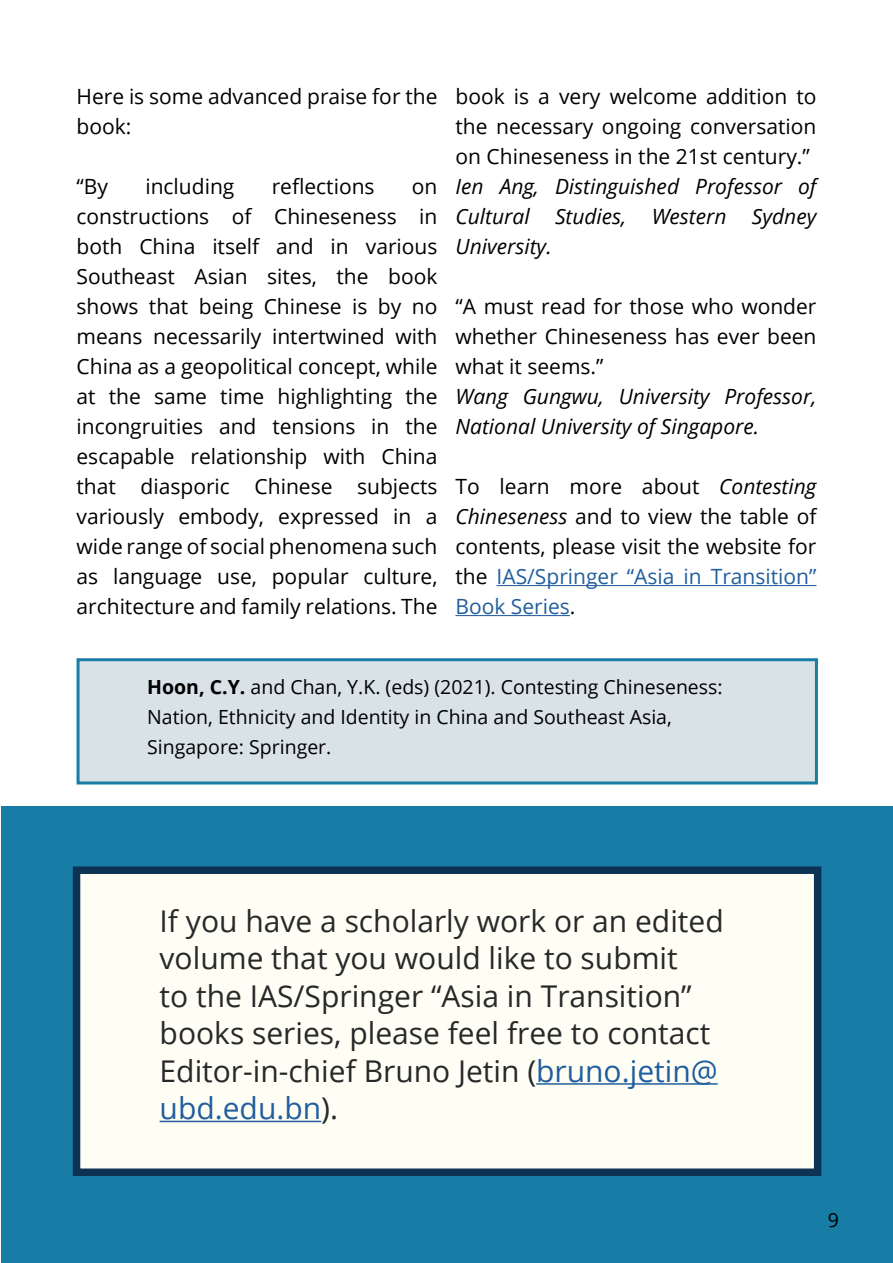
<style>
.page{position:relative;width:893px;height:1263px;background:#fff}
.page>*{position:absolute;margin:0;border:0;box-sizing:border-box;transform-origin:0 0}
.t1{font:30px/37.5px "Open Sans";color:#292829}
.t2{font:21px/30px "Open Sans";color:#000;text-align:justify}
.t3{font:italic 21px/30px "Open Sans";color:#000;text-align:justify}
.t4{font:19.5px/30px "Open Sans";color:#000}
.s1{font-style:italic}
.s2{color:#215e9e}
.s3{font-weight:700}
</style>
<div class="page">
<div style="left:1px;top:807px;width:892px;height:456px;background:#177da6"></div>
<div style="left:73px;top:866px;width:748px;height:310px;background:#fffef4;border:8px solid #0d3253"></div>
<div style="left:77px;top:658px;width:741px;height:126px;background:#d8e2e7;border:3px solid #197da6"></div>
<hr style="left:497px;top:585px;width:319px;height:1px;background:#215e9e">
<hr style="left:455px;top:615px;width:115px;height:1px;background:#215e9e">
<hr style="left:536px;top:1083px;width:182px;height:2px;background:#215e9e">
<hr style="left:160px;top:1121px;width:161px;height:1px;background:#215e9e">
<p class="t2" style="left:77px;top:81px;width:362px">Here is some advanced praise for the book:</p>
<p class="t2" style="left:77px;top:171px;width:33px">“By</p>
<p class="t2" style="left:145px;top:171px;width:90px">including</p>
<p class="t2" style="left:272px;top:171px;width:104px">reflections</p>
<p class="t2" style="left:77px;top:171px;width:362px;text-indent:335px">on constructions of Chineseness in both China itself and in various Southeast Asian sites, the book shows that being Chinese is by no means necessarily intertwined with China as a geopolitical concept, while at the same time highlighting the incongruities and tensions in the escapable relationship with China that diasporic Chinese subjects variously embody, expressed in a wide range of social phenomena such as language use, popular culture, architecture and family relations. The</p>
<p class="t2" style="left:455px;top:81px;width:362px">book is a very welcome addition to the necessary ongoing conversation on Chineseness in the 21st century.”</p>
<p class="t3" style="left:455px;top:171px;width:362px">Ien Ang, Distinguished Professor of Cultural Studies, Western Sydney University.</p>
<p class="t2" style="left:455px;top:291px;width:362px">“A must read for those who wonder whether Chineseness has ever been what it seems.”</p>
<p class="t3" style="left:455px;top:381px;width:362px">Wang Gungwu, University Professor,<br>National University of Singapore.</p>
<p class="t2" style="left:455px;top:471px;width:362px">To learn more about <span class="s1">Contesting Chineseness</span> and to view the table of contents, please visit the website for the <span class="s2">IAS/Springer “Asia in Transition” Book Series</span>.</p>
<p class="t4" style="left:147px;top:672px;width:577px"><span class="s3">Hoon, C.Y.</span> and Chan, Y.K. (eds) (2021). Contesting Chineseness:<br>Nation, Ethnicity and Identity in China and Southeast Asia,<br>Singapore: Springer.</p>
<h1 class="t1" style="left:160px;top:901px;width:566px">If you have a scholarly work or an edited volume that you would like to submit<br>to the IAS/Springer “Asia in Transition” books series, please feel free to contact Editor-in-chief Bruno Jetin (<span class="s2">bruno.jetin@ ubd.edu.bn</span>).</h1>
<p class="t4" style="left:828px;top:1205px;width:13px">9</p>
</div>
